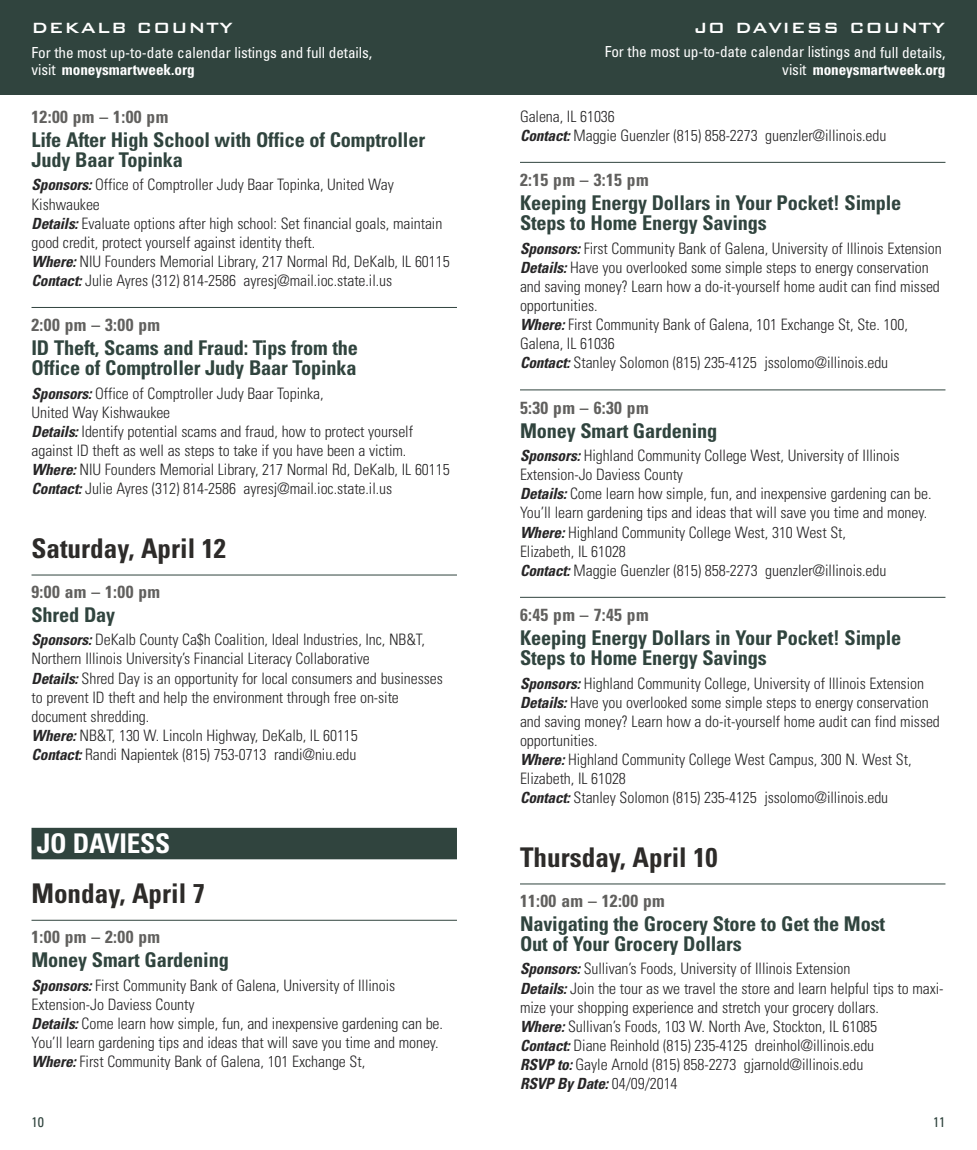
<style>
.page{position:relative;width:977px;height:1150px;background:#fff}
.page>*{position:absolute;margin:0;border:0;box-sizing:border-box;transform-origin:0 0}
.t1{font:700 condensed 27.12px "Univers";color:#2d2b29}
.t2{font:700 condensed 27.12px "Univers";letter-spacing:-.01em;color:#fff}
.t3{font:700 condensed 20.3px/20.1px "Univers";letter-spacing:-.01em;color:#30443e}
.t4{font:500 19.78px "Bank Gothic";letter-spacing:.035em;color:#fff}
.t5{font:700 condensed 17.5px "Univers";letter-spacing:.02em;color:#61605e}
.t6{font:300 condensed 15.75px/19.1px "Univers";letter-spacing:-.005em;color:#272627}
.t7{font:italic 700 condensed 15.4px "Univers";letter-spacing:-.01em;color:#272627}
.t8{font:condensed 15.22px/17.7px "Univers";letter-spacing:-.005em;color:#fff;text-align:right}
.t9{font:condensed 14px "Univers";color:#30443e}
.s1{font-weight:700}
.s2{font-weight:700;font-style:italic;font-size:15.4px}
.s3{font-weight:300;font-style:normal;font-size:15.75px}
</style>
<div class="page">
<hr style="left:520px;top:162px;width:425px;height:1px;background:#30443e">
<hr style="left:520px;top:390px;width:425px;height:1px;background:#30443e">
<hr style="left:520px;top:597px;width:425px;height:1px;background:#30443e">
<hr style="left:520px;top:883px;width:425px;height:1px;background:#30443e">
<div style="left:488px;top:0;width:488px;height:94px;background:#30443e"></div>
<hr style="left:32px;top:307px;width:425px;height:1px;background:#30443e">
<hr style="left:32px;top:575px;width:425px;height:1px;background:#30443e">
<div style="left:32px;top:828px;width:425px;height:31px;background:#30443e"></div>
<hr style="left:32px;top:920px;width:425px;height:1px;background:#30443e">
<div style="left:0;top:0;width:488px;height:94px;background:#30443e"></div>
<p class="t4" style="left:31px;top:14px;width:203px">DEKALB COUNTY</p>
<p class="t8" style="left:31px;top:45px;width:342px;text-align:left">For the most up-to-date calendar listings and full details, visit <span class="s1">moneysmartweek.org</span></p>
<p class="t5" style="left:32px;top:110px;width:138px">12:00 pm – 1:00 pm</p>
<p class="t3" style="left:32px;top:131px;width:395px">Life After High School with Office of Comptroller<br>Judy Baar Topinka</p>
<p class="t6" style="left:31px;top:177px;width:419px"><span class="s2">Sponsors:</span> Office of Comptroller Judy Baar Topinka, United Way Kishwaukee<br><span class="s2">Details:</span> Evaluate options after high school: Set financial goals, maintain good credit, protect yourself against identity theft.<br><span class="s2">Where:</span> NIU Founders Memorial Library, 217 Normal Rd, DeKalb, IL 60115<br><span class="s2">Contact:</span> Julie Ayres (312) 814-2586 ayresj@mail.ioc.state.il.us</p>
<p class="t5" style="left:32px;top:319px;width:130px">2:00 pm – 3:00 pm</p>
<p class="t3" style="left:32px;top:340px;width:328px">ID Theft, Scams and Fraud: Tips from the<br>Office of Comptroller Judy Baar Topinka</p>
<p class="t6" style="left:31px;top:385px;width:419px"><span class="s2">Sponsors:</span> Office of Comptroller Judy Baar Topinka,<br>United Way Kishwaukee<br><span class="s2">Details:</span> Identify potential scams and fraud, how to protect yourself against ID theft as well as steps to take if you have been a victim.<br><span class="s2">Where:</span> NIU Founders Memorial Library, 217 Normal Rd, DeKalb, IL 60115<br><span class="s2">Contact:</span> Julie Ayres (312) 814-2586 ayresj@mail.ioc.state.il.us</p>
<h1 class="t1" style="left:32px;top:538px;width:196px">Saturday, April 12</h1>
<p class="t5" style="left:32px;top:585px;width:130px">9:00 am – 1:00 pm</p>
<p class="t3" style="left:32px;top:606px;width:85px">Shred Day</p>
<p class="t6" style="left:31px;top:632px;width:413px"><span class="s2">Sponsors:</span> DeKalb County Ca$h Coalition, Ideal Industries, Inc, NB&amp;T, Northern Illinois University’s Financial Literacy Collaborative<br><span class="s2">Details:</span> Shred Day is an opportunity for local consumers and businesses to prevent ID theft and help the environment through free on-site document shredding.<br><span class="s2">Where:</span> NB&amp;T, 130 W. Lincoln Highway, DeKalb, IL 60115<br><span class="s2">Contact:</span> Randi Napientek (815) 753-0713 randi@niu.edu</p>
<h1 class="t2" style="left:37px;top:833px;width:135px">JO DAVIESS</h1>
<h1 class="t1" style="left:31px;top:883px;width:175px">Monday, April 7</h1>
<p class="t5" style="left:32px;top:930px;width:130px">1:00 pm – 2:00 pm</p>
<p class="t3" style="left:32px;top:951px;width:199px">Money Smart Gardening</p>
<p class="t6" style="left:31px;top:977px;width:413px"><span class="s2">Sponsors:</span> First Community Bank of Galena, University of Illinois Extension-Jo Daviess County<br><span class="s2">Details:</span> Come learn how simple, fun, and inexpensive gardening can be.<br>You’ll learn gardening tips and ideas that will save you time and money.<br><span class="s2">Where:</span> First Community Bank of Galena, 101 Exchange St,</p>
<p class="t9" style="left:32px;top:1117px;width:14px">10</p>
<p class="t4" style="left:694px;top:14px;width:253px">JO DAVIESS COUNTY</p>
<p class="t8" style="left:604px;top:44px;width:342px">For the most up-to-date calendar listings and full details, visit <span class="s1">moneysmartweek.org</span></p>
<p class="t6" style="left:520px;top:108px;width:368px">Galena, IL 61036<br><span class="s2">Contact:</span> Maggie Guenzler (815) 858-2273 guenzler@illinois.edu</p>
<p class="t5" style="left:520px;top:174px;width:130px">2:15 pm – 3:15 pm</p>
<p class="t3" style="left:520px;top:195px;width:383px">Keeping Energy Dollars in Your Pocket! Simple<br>Steps to Home Energy Savings</p>
<p class="t6" style="left:520px;top:240px;width:423px"><span class="s2">Sponsors:</span> First Community Bank of Galena, University of Illinois Extension <span class="s2">Details:</span> Have you overlooked some simple steps to energy conservation and saving money? Learn how a do-it-yourself home audit can find missed opportunities.<br><span class="s2">Where:</span> First Community Bank of Galena, 101 Exchange St, Ste. 100, Galena, IL 61036<br><span class="s2">Contact:</span> Stanley Solomon (815) 235-4125 jssolomo@illinois.edu</p>
<p class="t5" style="left:520px;top:401px;width:130px">5:30 pm – 6:30 pm</p>
<p class="t3" style="left:520px;top:422px;width:199px">Money Smart Gardening</p>
<p class="t6" style="left:520px;top:447px;width:413px"><span class="s2">Sponsors:</span> Highland Community College West, University of Illinois Extension-Jo Daviess County<br><span class="s2">Details:</span> Come learn how simple, fun, and inexpensive gardening can be.<br>You’ll learn gardening tips and ideas that will save you time and money.<br><span class="s2">Where:</span> Highland Community College West, 310 West St,<br>Elizabeth, IL 61028<br><span class="s2">Contact:</span> Maggie Guenzler (815) 858-2273 guenzler@illinois.edu</p>
<p class="t5" style="left:520px;top:608px;width:130px">6:45 pm – 7:45 pm</p>
<p class="t3" style="left:520px;top:629px;width:383px">Keeping Energy Dollars in Your Pocket! Simple<br>Steps to Home Energy Savings</p>
<p class="t6" style="left:520px;top:675px;width:421px"><span class="s2">Sponsors:</span> Highland Community College, University of Illinois Extension <span class="s2">Details:</span> Have you overlooked some simple steps to energy conservation and saving money? Learn how a do-it-yourself home audit can find missed opportunities.<br><span class="s2">Where:</span> Highland Community College West Campus, 300 N. West St, Elizabeth, IL 61028<br><span class="s2">Contact:</span> Stanley Solomon (815) 235-4125 jssolomo@illinois.edu</p>
<h1 class="t1" style="left:520px;top:847px;width:199px">Thursday, April 10</h1>
<p class="t5" style="left:520px;top:894px;width:146px">11:00 am – 12:00 pm</p>
<p class="t3" style="left:520px;top:915px;width:367px">Navigating the Grocery Store to Get the Most<br>Out of Your Grocery Dollars</p>
<p class="t6" style="left:520px;top:961px;width:425px"><span class="s2">Sponsors:</span> Sullivan’s Foods, University of Illinois Extension<br><span class="s2">Details:</span> Join the tour as we travel the store and learn helpful tips to maxi&shy;mize your shopping experience and stretch your grocery dollars.<br><span class="s2">Where:</span> Sullivan’s Foods, 103 W. North Ave, Stockton, IL 61085<br><span class="s2">Contact:</span> Diane Reinhold (815) 235-4125 dreinhol@illinois.edu<br><span class="s2">RSVP to:</span> Gayle Arnold (815) 858-2273 gjarnold@illinois.edu</p>
<p class="t7" style="left:520px;top:1078px;width:159px">RSVP By Date: <span class="s3">04/09/2014</span></p>
<p class="t9" style="left:933px;top:1117px;width:14px">11</p>
</div>
